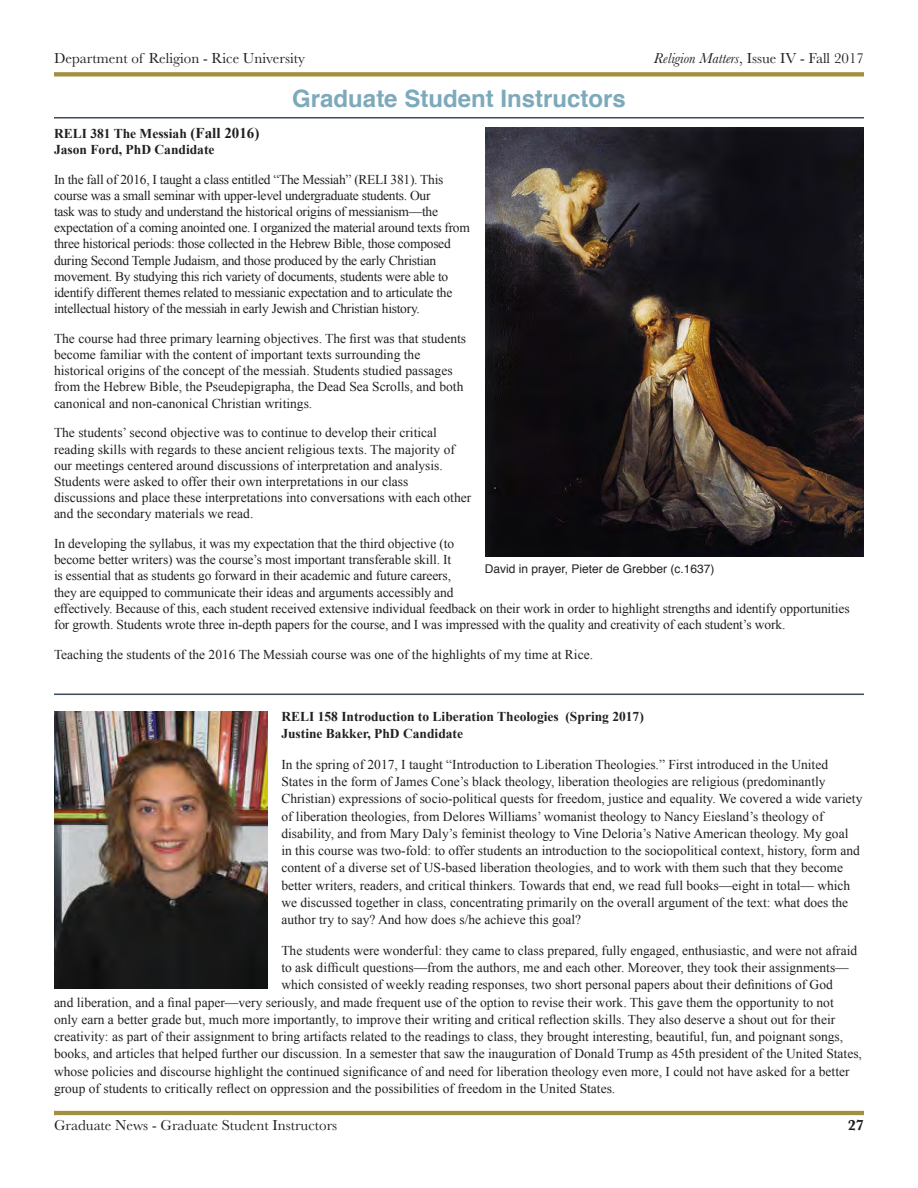
<style>
.page{position:relative;width:918px;height:1188px;background:#fff}
.page>*{position:absolute;margin:0;border:0;box-sizing:border-box;transform-origin:0 0}
.Section_Heading_2{font:700 24px "Helvetica";color:#7ca9bb}
.Header___Footer{font:15px "Baskerville";color:#231f20}
.t1{font:700 15px "Baskerville";color:#231f20}
.Main_Body_Text{font:13.5px/16.2px "Times New Roman";color:#231f20}
.Main_Body_Text-2{font:13.5px/16.2px "Times New Roman";letter-spacing:-.02em;color:#231f20}
.Main_Body_Text-3{font:700 13.5px/17.2px "Times New Roman";color:#231f20}
.t2{font:12px "Helvetica";color:#231f20}
.s1{font-style:italic}
.s2{font-size:15px}
</style>
<div class="page">
<hr style="left:54px;top:1111px;width:810px;height:4px;background:#a38f40">
<svg style="left:54px;top:72px;width:810px;height:4px;background:#a69347"></svg>
<hr style="left:54px;top:117px;width:810px;height:1px;background:#3d4a5c">
<hr style="left:54px;top:694px;width:810px;height:1px;background:#3d4a5c">
<img style="left:54px;top:711px;width:214px;height:277px">
<img style="left:485px;top:128px;width:379px;height:429px">
<p class="Header___Footer" style="left:54px;top:49px;width:253px">Department of Religion - Rice University</p>
<p class="Section_Heading_2" style="left:292px;top:79px;width:335px">Graduate Student Instructors</p>
<p class="Header___Footer" style="left:654px;top:49px;width:212px"><span class="s1">Religion Matters</span>, Issue IV - Fall 2017</p>
<p class="Main_Body_Text-3" style="left:54px;top:125px;width:207px;line-height:16.2px">RELI 381 The Messiah <span class="s2">(Fall 2016)<br></span>Jason Ford, PhD Candidate</p>
<p class="Main_Body_Text-2" style="left:54px;top:171px;width:417px">In the fall of 2016, I taught a class entitled “The Messiah” (RELI 381). This course was a small seminar with upper-level undergraduate students. Our<br>task was to study and understand the historical origins of messianism—the expectation of a coming anointed one. I organized the material around texts from three historical periods: those collected in the Hebrew Bible, those composed during Second Temple Judaism, and those produced by the early Christian movement. By studying this rich variety of documents, students were able to identify different themes related to messianic expectation and to articulate the intellectual history of the messiah in early Jewish and Christian history.</p>
<p class="Main_Body_Text" style="left:54px;top:330px;width:414px">The course had three primary learning objectives. The first was that students become familiar with the content of important texts surrounding the historical origins of the concept of the messiah. Students studied passages from the Hebrew Bible, the Pseudepigrapha, the Dead Sea Scrolls, and both canonical and non-canonical Christian writings.</p>
<p class="Main_Body_Text" style="left:54px;top:425px;width:419px">The students’ second objective was to continue to develop their critical reading skills with regards to these ancient religious texts. The majority of our meetings centered around discussions of interpretation and analysis.<br>Students were asked to offer their own interpretations in our class discussions and place these interpretations into conversations with each other and the secondary materials we read.</p>
<p class="Main_Body_Text" style="left:54px;top:535px;width:797px">In developing the syllabus, it was my expectation that the third objective (to<br>become better writers) was the course’s most important transferable skill. It<br>is essential that as students go forward in their academic and future careers,<br>they are equipped to communicate their ideas and arguments accessibly and<br>effectively. Because of this, each student received extensive individual feedback on their work in order to highlight strengths and identify opportunities for growth. Students wrote three in-depth papers for the course, and I was impressed with the quality and creativity of each student’s work.</p>
<p class="Main_Body_Text" style="left:54px;top:646px;width:541px">Teaching the students of the 2016 The Messiah course was one of the highlights of my time at Rice.</p>
<p class="t2" style="left:485px;top:560px;width:231px">David in prayer, Pieter de Grebber (c.1637)</p>
<p class="Main_Body_Text-3" style="left:281px;top:707px;width:364px">RELI 158 Introduction to Liberation Theologies (Spring 2017)<br>Justine Bakker, PhD Candidate</p>
<p class="Main_Body_Text" style="left:281px;top:755px;width:583px;line-height:17.2px">In the spring of 2017, I taught “Introduction to Liberation Theologies.” First introduced in the United States in the form of James Cone’s black theology, liberation theologies are religious (predominantly Christian) expressions of socio-political quests for freedom, justice and equality. We covered a wide variety of liberation theologies, from Delores Williams’ womanist theology to Nancy Eiesland’s theology of disability, and from Mary Daly’s feminist theology to Vine Deloria’s Native American theology. My goal<br>in this course was two-fold: to offer students an introduction to the sociopolitical context, history, form and content of a diverse set of US-based liberation theologies, and to work with them such that they become better writers, readers, and critical thinkers. Towards that end, we read full books—eight in total— which we discussed together in class, concentrating primarily on the overall argument of the text: what does the author try to say? And how does s/he achieve this goal?</p>
<p class="Main_Body_Text" style="left:281px;top:942px;width:577px">The students were wonderful: they came to class prepared, fully engaged, enthusiastic, and were not afraid</p>
<p class="Main_Body_Text" style="left:281px;top:959px;width:569px">to ask difficult questions—from the authors, me and each other. Moreover, they took their assignments—</p>
<p class="Main_Body_Text" style="left:281px;top:977px;width:553px">which consisted of weekly reading responses, two short personal papers about their definitions of God</p>
<p class="Main_Body_Text" style="left:54px;top:994px;width:781px">and liberation, and a final paper—very seriously, and made frequent use of the option to revise their work. This gave them the opportunity to not</p>
<p class="Main_Body_Text" style="left:54px;top:1011px;width:783px">only earn a better grade but, much more importantly, to improve their writing and critical reflection skills. They also deserve a shout out for their</p>
<p class="Main_Body_Text" style="left:54px;top:1028px;width:791px">creativity: as part of their assignment to bring artifacts related to the readings to class, they brought interesting, beautiful, fun, and poignant songs,</p>
<p class="Main_Body_Text" style="left:54px;top:1046px;width:809px">books, and articles that helped further our discussion. In a semester that saw the inauguration of Donald Trump as 45th president of the United States,</p>
<p class="Main_Body_Text" style="left:54px;top:1063px;width:797px">whose policies and discourse highlight the continued significance of and need for liberation theology even more, I could not have asked for a better</p>
<p class="Main_Body_Text" style="left:54px;top:1080px;width:563px">group of students to critically reflect on oppression and the possibilities of freedom in the United States.</p>
<p class="Header___Footer" style="left:54px;top:1116px;width:285px">Graduate News - Graduate Student Instructors</p>
<p class="t1" style="left:848px;top:1115px;width:18px">27</p>
</div>
